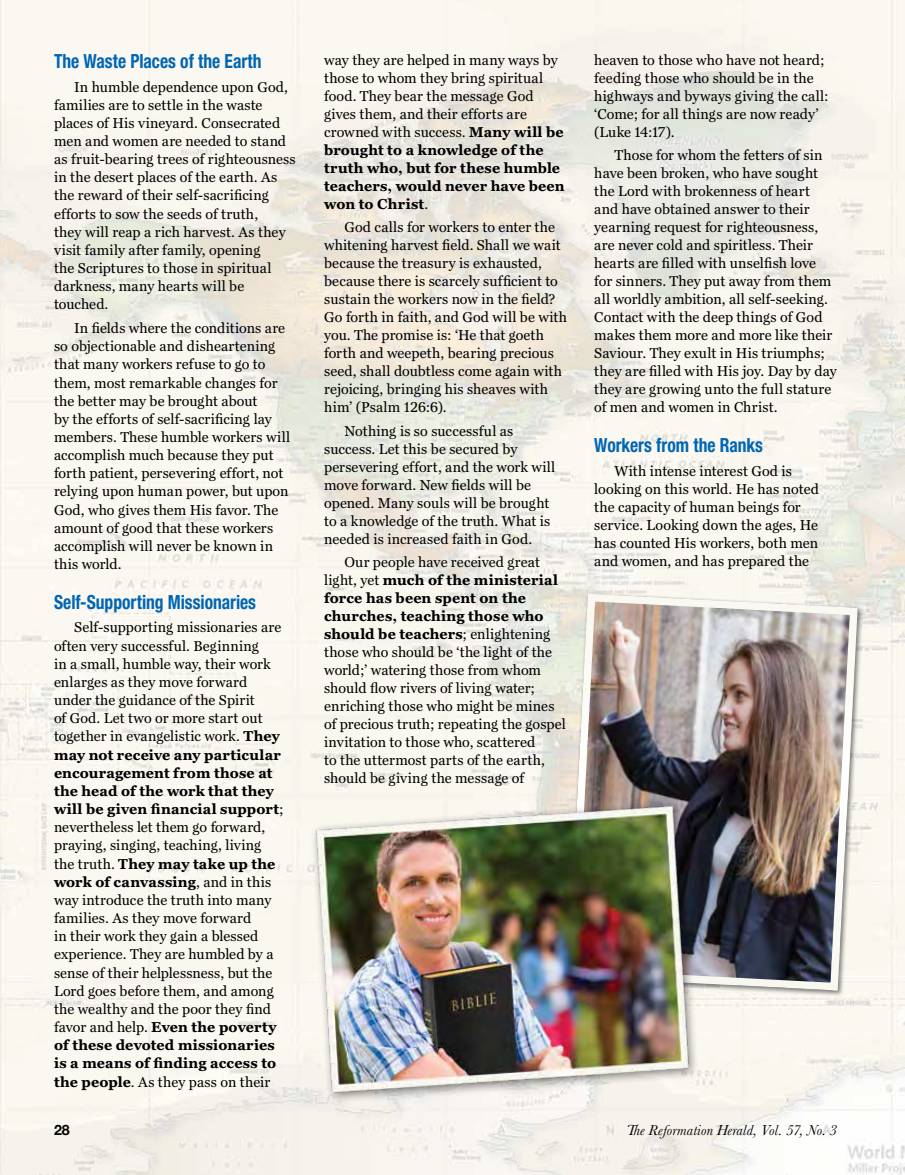
<style>
.page{position:relative;width:905px;height:1175px;background:#fff}
.page>*{position:absolute;margin:0;border:0;box-sizing:border-box;transform-origin:0 0}
.t1{font:700 condensed 19.5px "Helvetica Neue LT Std";color:#0066b3;scale:.9 1}
.t2{font:italic 15px "Baskerville";letter-spacing:.01em;color:#000}
.t3{font:14.25px/18px "R Hperiodicals";letter-spacing:.005em;color:#000}
.t4{font:700 14.25px "Helvetica Neue";color:#000}
.s1{font-weight:700}
.s2{font-size:15.3px}
</style>
<div class="page">
<img style="left:0;top:0;width:904px;height:1174px">
<img style="left:564px;top:590px;width:297px;height:404px">
<div style="left:311px;top:799px;width:388px;height:304px;background:#000;opacity:.5"></div>
<img style="left:309px;top:798px;width:386px;height:301px">
<h1 class="t1" style="left:54px;top:49px;width:232px">The Waste Places of the Earth</h1>
<p class="t3" style="left:54px;top:77px;width:243px;text-indent:20px">In humble dependence upon God, families are to settle in the waste places of His vineyard. Consecrated men and women are needed to stand as fruit-bearing trees of righteousness in the desert places of the earth. As the reward of their self-sacrificing efforts to sow the seeds of truth,<br>they will reap a rich harvest. As they visit family after family, opening<br>the Scriptures to those in spiritual darkness, many hearts will be touched.</p>
<p class="t3" style="left:54px;top:318px;width:237px;text-indent:20px">In fields where the conditions are so objectionable and disheartening that many workers refuse to go to them, most remarkable changes for the better may be brought about<br>by the efforts of self-sacrificing lay members. These humble workers will accomplish much because they put forth patient, persevering effort, not relying upon human power, but upon<br>God, who gives them His favor. The amount of good that these workers accomplish will never be known in this world.</p>
<h1 class="t1" style="left:54px;top:590px;width:226px">Self-Supporting Missionaries</h1>
<p class="t3" style="left:54px;top:618px;width:231px;text-indent:20px">Self-supporting missionaries are often very successful. Beginning<br>in a small, humble way, their work enlarges as they move forward under the guidance of the Spirit<br>of God. Let two or more start out together in evangelistic work. <span class="s1">They may not receive any particular encouragement from those at the head of the work that they will be given financial support</span>; nevertheless let them go forward, praying, singing, teaching, living the truth. <span class="s1">They may take up the work of canvassing</span>, and in this way introduce the truth into many families. As they move forward<br>in their work they gain a blessed experience. They are humbled by a sense of their helplessness, but the<br>Lord goes before them, and among the wealthy and the poor they find favor and help. <span class="s1">Even the poverty of these devoted missionaries is a means of finding access to the people</span>. As they pass on their</p>
<p class="t3" style="left:324px;top:50px;width:242px">way they are helped in many ways by those to whom they bring spiritual food. They bear the message God gives them, and their efforts are crowned with success. <span class="s1">Many will be brought to a knowledge of the truth who, but for these humble teachers, would never have been won to Christ</span>.</p>
<p class="t3" style="left:324px;top:218px;width:244px;text-indent:20px">God calls for workers to enter the whitening harvest field. Shall we wait because the treasury is exhausted, because there is scarcely sufficient to sustain the workers now in the field?<br>Go forth in faith, and God will be with you. The promise is: ‘He that goeth forth and weepeth, bearing precious seed, shall doubtless come again with rejoicing, bringing his sheaves with him’ (Psalm 126:6).</p>
<p class="t3" style="left:324px;top:421px;width:233px;text-indent:20px">Nothing is so successful as success. Let this be secured by persevering effort, and the work will move forward. New fields will be opened. Many souls will be brought to a knowledge of the truth. What is needed is increased faith in God.</p>
<p class="t3" style="left:324px;top:553px;width:243px;text-indent:20px">Our people have received great light, yet <span class="s1">much of the ministerial force has been spent on the churches, teaching those who should be teachers</span>; enlightening those who should be ‘the light of the world;’ watering those from whom should flow rivers of living water; enriching those who might be mines of precious truth; repeating the gospel invitation to those who, scattered<br>to the uttermost parts of the earth, should be giving the message of</p>
<p class="t3" style="left:594px;top:50px;width:236px">heaven to those who have not heard; feeding those who should be in the highways and byways giving the call: ‘Come; for all things are now ready’ (Luke 14:17).</p>
<p class="t3" style="left:594px;top:146px;width:244px;text-indent:20px">Those for whom the fetters of sin have been broken, who have sought the Lord with brokenness of heart and have obtained answer to their yearning request for righteousness, are never cold and spiritless. Their hearts are filled with unselfish love for sinners. They put away from them all worldly ambition, all self-seeking.<br>Contact with the deep things of God makes them more and more like their Saviour. They exult in His triumphs; they are filled with His joy. Day by day they are growing unto the full stature of men and women in Christ.</p>
<h1 class="t1" style="left:594px;top:433px;width:189px">Workers from the Ranks</h1>
<p class="t3" style="left:594px;top:461px;width:226px;text-indent:20px">With intense interest God is looking on this world. He has noted the capacity of human beings for service. Looking down the ages, He has counted His workers, both men and women, and has prepared the</p>
<p class="t4" style="left:54px;top:1118px;width:17px">28</p>
<p class="t2" style="left:626px;top:1120px;width:212px"><span class="s2">T</span>he Reformation Herald, Vol. 57, No. 3</p>
</div>
